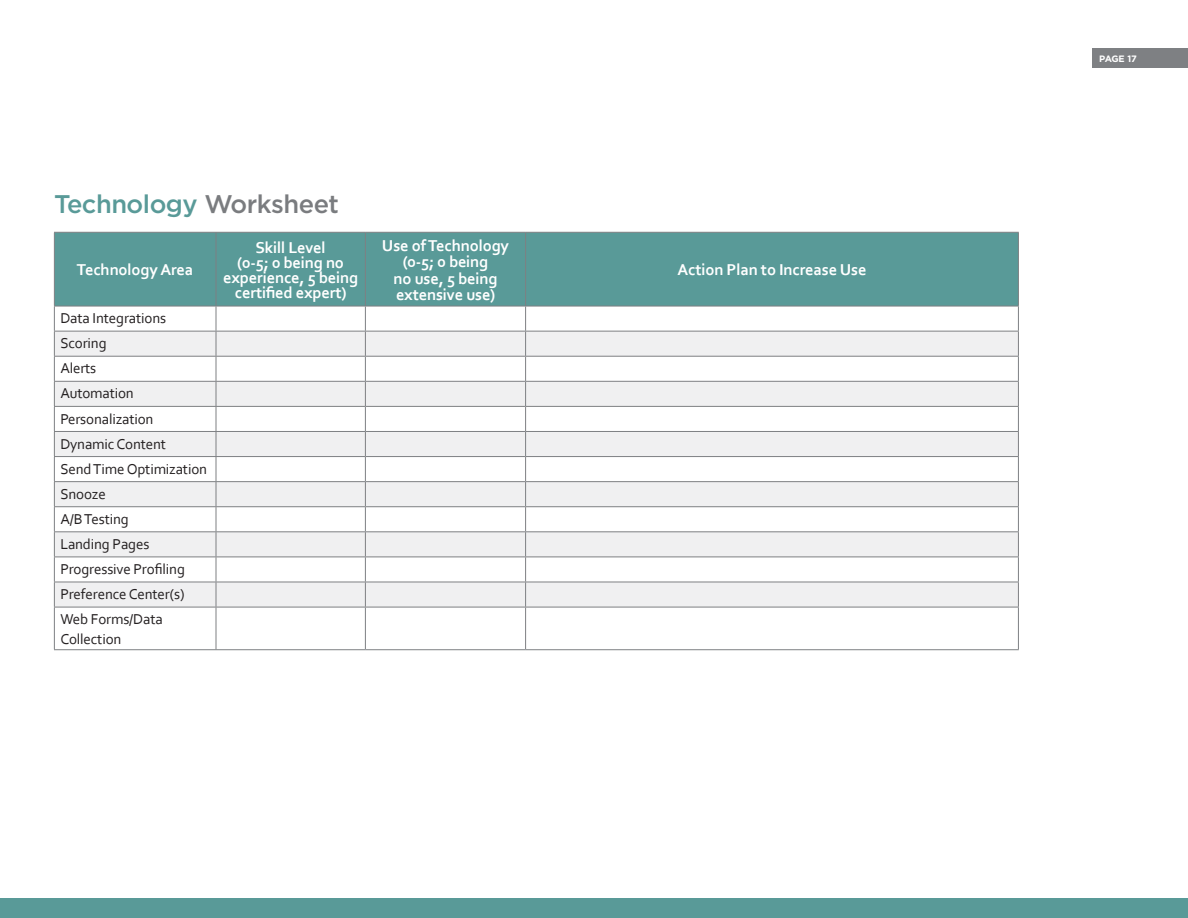
<style>
.page{position:relative;width:1188px;height:918px;background:#fff}
.page>*{position:absolute;margin:0;border:0;box-sizing:border-box;transform-origin:0 0}
.t1{font:500 25.5px "Gotham";letter-spacing:-.02em;color:#599a98}
.t2{font:700 16.5px/15px "Corbel";letter-spacing:-.01em;color:#fff;text-align:center}
.t3{font:15px/25px "Corbel";letter-spacing:-.01em;color:#231f20}
.t4{font:700 9.3px "Gotham";letter-spacing:-.035em;color:#fff}
.s1{color:#7a7c7f}
</style>
<div class="page">
<div style="left:1093px;top:49px;width:95px;height:19px;background:#7e8083"></div>
<hr style="left:0;top:898px;width:2px;height:20px;background:#599a98">
<div style="left:2px;top:898px;width:1186px;height:20px;background:#599a98"></div>
<div style="left:55px;top:233px;width:963px;height:73px;background:#599a98"></div>
<svg style="left:55px;top:332px;width:963px;height:275px;fill:#f0f0f1"></svg>
<hr style="left:54px;top:232px;width:162px;height:1px;background:#7e8083">
<hr style="left:54px;top:233px;width:1px;height:73px;background:#7e8083">
<hr style="left:216px;top:232px;width:149px;height:1px;background:#7e8083">
<hr style="left:216px;top:233px;width:1px;height:73px;background:#7e8083">
<hr style="left:365px;top:232px;width:161px;height:1px;background:#7e8083">
<hr style="left:365px;top:233px;width:1px;height:73px;background:#7e8083">
<hr style="left:526px;top:232px;width:493px;height:1px;background:#7e8083">
<hr style="left:525px;top:233px;width:1px;height:73px;background:#7e8083">
<hr style="left:1018px;top:233px;width:1px;height:73px;background:#7e8083">
<hr style="left:54px;top:306px;width:162px;height:1px;background:#7e8083">
<hr style="left:216px;top:306px;width:149px;height:1px;background:#7e8083">
<hr style="left:365px;top:306px;width:161px;height:1px;background:#7e8083">
<hr style="left:526px;top:306px;width:493px;height:1px;background:#7e8083">
<hr style="left:54px;top:331px;width:162px;height:1px;background:#7e8083">
<hr style="left:216px;top:331px;width:149px;height:1px;background:#7e8083">
<hr style="left:365px;top:331px;width:161px;height:1px;background:#7e8083">
<hr style="left:526px;top:331px;width:493px;height:1px;background:#7e8083">
<hr style="left:54px;top:356px;width:162px;height:1px;background:#7e8083">
<hr style="left:216px;top:356px;width:149px;height:1px;background:#7e8083">
<hr style="left:365px;top:356px;width:161px;height:1px;background:#7e8083">
<hr style="left:526px;top:356px;width:493px;height:1px;background:#7e8083">
<hr style="left:54px;top:381px;width:162px;height:1px;background:#7e8083">
<hr style="left:216px;top:381px;width:149px;height:1px;background:#7e8083">
<hr style="left:365px;top:381px;width:161px;height:1px;background:#7e8083">
<hr style="left:526px;top:381px;width:493px;height:1px;background:#7e8083">
<hr style="left:54px;top:406px;width:162px;height:1px;background:#7e8083">
<hr style="left:216px;top:406px;width:149px;height:1px;background:#7e8083">
<hr style="left:365px;top:406px;width:161px;height:1px;background:#7e8083">
<hr style="left:526px;top:406px;width:493px;height:1px;background:#7e8083">
<hr style="left:54px;top:431px;width:162px;height:1px;background:#7e8083">
<hr style="left:216px;top:431px;width:149px;height:1px;background:#7e8083">
<hr style="left:365px;top:431px;width:161px;height:1px;background:#7e8083">
<hr style="left:526px;top:431px;width:493px;height:1px;background:#7e8083">
<hr style="left:54px;top:456px;width:162px;height:1px;background:#7e8083">
<hr style="left:216px;top:456px;width:149px;height:1px;background:#7e8083">
<hr style="left:365px;top:456px;width:161px;height:1px;background:#7e8083">
<hr style="left:526px;top:456px;width:493px;height:1px;background:#7e8083">
<hr style="left:54px;top:481px;width:162px;height:1px;background:#7e8083">
<hr style="left:216px;top:481px;width:149px;height:1px;background:#7e8083">
<hr style="left:365px;top:481px;width:161px;height:1px;background:#7e8083">
<hr style="left:526px;top:481px;width:493px;height:1px;background:#7e8083">
<hr style="left:54px;top:506px;width:162px;height:1px;background:#7e8083">
<hr style="left:216px;top:506px;width:149px;height:1px;background:#7e8083">
<hr style="left:365px;top:506px;width:161px;height:1px;background:#7e8083">
<hr style="left:526px;top:506px;width:493px;height:1px;background:#7e8083">
<hr style="left:54px;top:531px;width:162px;height:1px;background:#7e8083">
<hr style="left:216px;top:531px;width:149px;height:1px;background:#7e8083">
<hr style="left:365px;top:531px;width:161px;height:1px;background:#7e8083">
<hr style="left:526px;top:531px;width:493px;height:1px;background:#7e8083">
<hr style="left:54px;top:557px;width:162px;height:1px;background:#7e8083">
<hr style="left:216px;top:557px;width:149px;height:1px;background:#7e8083">
<hr style="left:365px;top:557px;width:161px;height:1px;background:#7e8083">
<hr style="left:526px;top:557px;width:493px;height:1px;background:#7e8083">
<hr style="left:54px;top:582px;width:162px;height:1px;background:#7e8083">
<svg style="left:54px;top:306px;width:1px;height:301px"></svg>
<hr style="left:216px;top:582px;width:149px;height:1px;background:#7e8083">
<svg style="left:216px;top:306px;width:1px;height:301px"></svg>
<hr style="left:365px;top:582px;width:161px;height:1px;background:#7e8083">
<svg style="left:365px;top:306px;width:1px;height:301px"></svg>
<hr style="left:526px;top:582px;width:493px;height:1px;background:#7e8083">
<svg style="left:525px;top:306px;width:1px;height:301px"></svg>
<svg style="left:1018px;top:306px;width:1px;height:301px"></svg>
<hr style="left:54px;top:607px;width:162px;height:1px;background:#7e8083">
<hr style="left:54px;top:607px;width:1px;height:42px;background:#7e8083">
<hr style="left:216px;top:607px;width:149px;height:1px;background:#7e8083">
<hr style="left:216px;top:607px;width:1px;height:42px;background:#7e8083">
<hr style="left:365px;top:607px;width:161px;height:1px;background:#7e8083">
<hr style="left:365px;top:607px;width:1px;height:42px;background:#7e8083">
<hr style="left:526px;top:607px;width:493px;height:1px;background:#7e8083">
<hr style="left:525px;top:607px;width:1px;height:42px;background:#7e8083">
<hr style="left:1018px;top:607px;width:1px;height:42px;background:#7e8083">
<hr style="left:54px;top:649px;width:162px;height:1px;background:#7e8083">
<hr style="left:216px;top:649px;width:149px;height:1px;background:#7e8083">
<hr style="left:365px;top:649px;width:161px;height:1px;background:#7e8083">
<hr style="left:526px;top:649px;width:493px;height:1px;background:#7e8083">
<h1 class="t1" style="left:54px;top:189px;width:287px">Technology <span class="s1">Worksheet</span></h1>
<p class="t2" style="left:77px;top:262px;width:118px">Technology Area</p>
<p class="t3" style="left:60px;top:305px;width:148px">Data Integrations<br>Scoring<br>Alerts<br>Automation<br>Personalization<br>Dynamic Content<br>Send Time Optimization<br>Snooze<br>A/B Testing<br>Landing Pages<br>Progressive Profiling<br>Preference Center(s)<br>Web Forms/Data</p>
<p class="t3" style="left:60px;top:626px;width:63px">Collection</p>
<p class="t2" style="left:223px;top:239px;width:136px">Skill Level<br>(0-5; 0 being no experience, 5 being certified expert)</p>
<p class="t2" style="left:382px;top:236px;width:129px;line-height:16.5px">Use of Technology (0-5; 0 being<br>no use, 5 being extensive use)</p>
<p class="t2" style="left:678px;top:262px;width:190px">Action Plan to Increase Use</p>
<p class="t4" style="left:1099px;top:53px;width:39px">PAGE 17</p>
</div>
